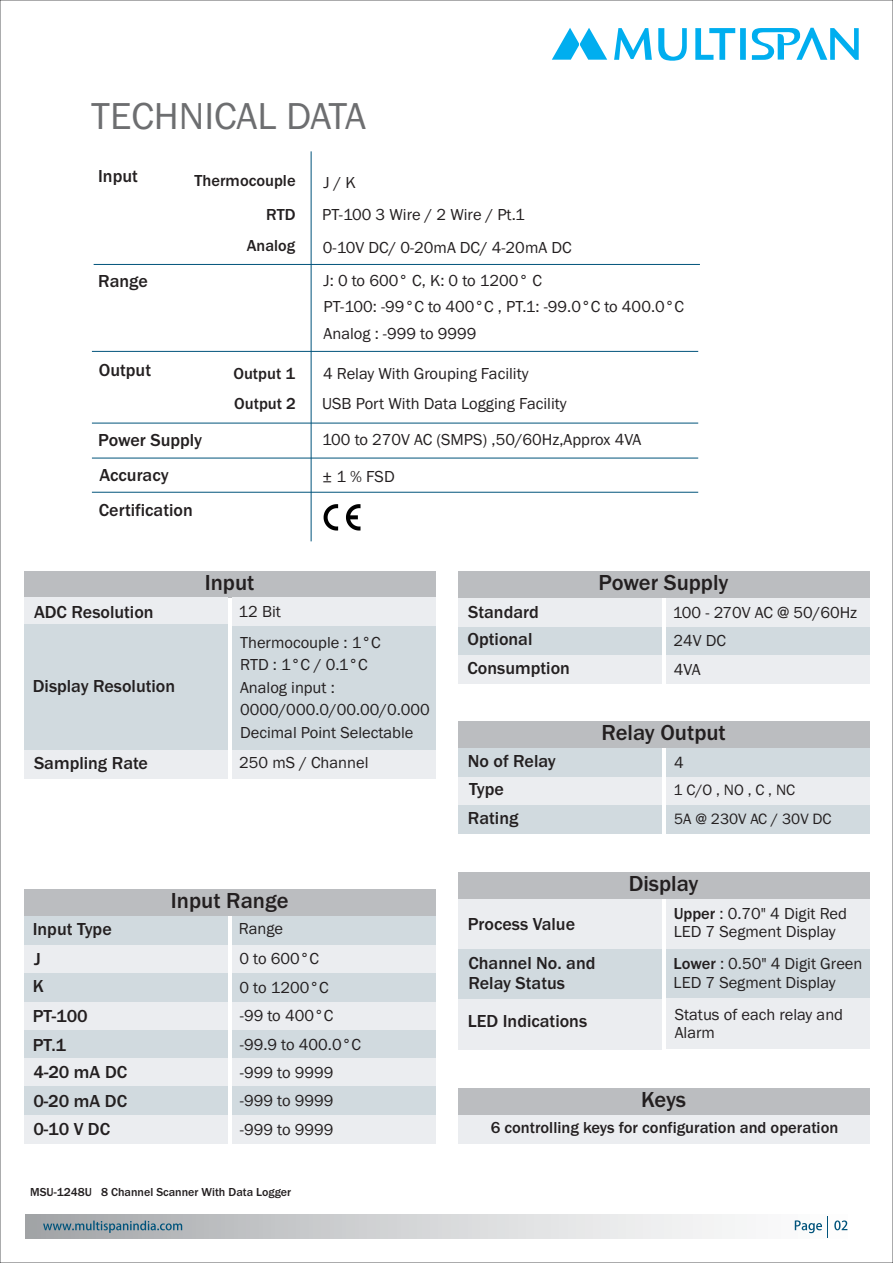
<style>
.page{position:relative;width:893px;height:1263px;background:#fff}
.page>*{position:absolute;margin:0;border:0;box-sizing:border-box;transform-origin:0 0}
.t1{font:38.85px "Franklin Gothic";color:#6d6e70}
.t2{font:500 22.5px "Franklin Gothic";color:#231f20}
.t3{font:500 18px/35.4px "Franklin Gothic";color:#231f20}
.t4{font:16.5px/22.5px "Franklin Gothic";color:#231f20}
.t5{font:500 16.5px/33.8px "Franklin Gothic";color:#231f20;text-align:right}
.t6{font:15.45px "Franklin Gothic";color:#231f20}
.t7{font:500 12px "Franklin Gothic";color:#231f20}
.s1{font-weight:500}
</style>
<div class="page">
<div style="left:26px;top:1215px;width:842px;height:23px;background:linear-gradient(to right,#a5a8aa,#fff)"></div>
<svg style="left:43px;top:1220px;width:139px;height:13px;background:#8499a4"></svg>
<svg style="left:795px;top:1216px;width:52px;height:22px"></svg>
<svg style="left:552px;top:28px;width:307px;height:33px"></svg>
<svg style="left:91px;top:151px;width:609px;height:391px"></svg>
<div style="left:459px;top:872px;width:411px;height:27px;background:#bbbdc0"></div>
<div style="left:459px;top:899px;width:203px;height:50px;background:#ebedf0"></div>
<div style="left:667px;top:899px;width:203px;height:50px;background:#ebedf0"></div>
<div style="left:459px;top:949px;width:203px;height:50px;background:#d1dadf"></div>
<div style="left:667px;top:949px;width:203px;height:50px;background:#d1dadf"></div>
<div style="left:459px;top:999px;width:203px;height:51px;background:#ebedf0"></div>
<div style="left:667px;top:998px;width:203px;height:50px;background:#ebedf0"></div>
<div style="left:667px;top:748px;width:203px;height:29px;background:#d1dadf"></div>
<div style="left:459px;top:748px;width:203px;height:29px;background:#d1dadf"></div>
<div style="left:459px;top:721px;width:411px;height:27px;background:#bbbdc0"></div>
<div style="left:459px;top:777px;width:203px;height:28px;background:#ebedf0"></div>
<div style="left:667px;top:777px;width:203px;height:28px;background:#ebedf0"></div>
<div style="left:667px;top:805px;width:203px;height:29px;background:#d1dadf"></div>
<div style="left:459px;top:805px;width:203px;height:29px;background:#d1dadf"></div>
<div style="left:459px;top:1115px;width:411px;height:28px;background:#ebedf0"></div>
<div style="left:459px;top:1088px;width:411px;height:27px;background:#bbbdc0"></div>
<div style="left:232px;top:750px;width:204px;height:28px;background:#ebedf0"></div>
<div style="left:25px;top:571px;width:411px;height:27px;background:#bbbdc0"></div>
<div style="left:232px;top:625px;width:204px;height:125px;background:#d1dadf"></div>
<div style="left:232px;top:597px;width:204px;height:29px;background:#ebedf0"></div>
<div style="left:25px;top:598px;width:203px;height:28px;background:#ebedf0"></div>
<div style="left:25px;top:750px;width:203px;height:28px;background:#ebedf0"></div>
<div style="left:25px;top:625px;width:203px;height:125px;background:#d1dadf"></div>
<div style="left:667px;top:626px;width:203px;height:29px;background:#d1dadf"></div>
<div style="left:459px;top:626px;width:203px;height:29px;background:#d1dadf"></div>
<div style="left:459px;top:598px;width:203px;height:28px;background:#ebedf0"></div>
<div style="left:667px;top:598px;width:203px;height:28px;background:#ebedf0"></div>
<div style="left:459px;top:571px;width:411px;height:27px;background:#bbbdc0"></div>
<div style="left:667px;top:655px;width:203px;height:28px;background:#ebedf0"></div>
<div style="left:459px;top:655px;width:203px;height:28px;background:#ebedf0"></div>
<div style="left:232px;top:944px;width:204px;height:29px;background:#ebedf0"></div>
<div style="left:25px;top:944px;width:203px;height:29px;background:#ebedf0"></div>
<div style="left:25px;top:916px;width:203px;height:28px;background:#d1dadf"></div>
<div style="left:232px;top:916px;width:204px;height:28px;background:#d1dadf"></div>
<div style="left:232px;top:1002px;width:204px;height:28px;background:#ebedf0"></div>
<div style="left:25px;top:1002px;width:203px;height:28px;background:#ebedf0"></div>
<div style="left:25px;top:973px;width:203px;height:29px;background:#d1dadf"></div>
<div style="left:232px;top:973px;width:204px;height:29px;background:#d1dadf"></div>
<div style="left:25px;top:1030px;width:203px;height:29px;background:#d1dadf"></div>
<div style="left:232px;top:1030px;width:204px;height:29px;background:#d1dadf"></div>
<div style="left:232px;top:1058px;width:204px;height:28px;background:#ebedf0"></div>
<div style="left:25px;top:1058px;width:203px;height:28px;background:#ebedf0"></div>
<div style="left:25px;top:1086px;width:203px;height:29px;background:#d1dadf"></div>
<div style="left:232px;top:1086px;width:204px;height:29px;background:#d1dadf"></div>
<div style="left:25px;top:1115px;width:203px;height:28px;background:#ebedf0"></div>
<div style="left:232px;top:1115px;width:204px;height:28px;background:#ebedf0"></div>
<div style="left:25px;top:889px;width:411px;height:27px;background:#bbbdc0"></div>
<h1 class="t1" style="left:91px;top:102px;width:276px">TECHNICAL DATA</h1>
<p class="t3" style="left:98px;top:159px;width:41px">Input</p>
<p class="t5" style="left:195px;top:165px;width:103px">Thermocouple<br>RTD</p>
<p class="t5" style="left:247px;top:230px;width:50px">Analog</p>
<p class="t4" style="left:322px;top:168px;width:251px;line-height:32.4px">J / K<br>PT-100 3 Wire / 2 Wire / Pt.1<br>0-10V DC/ 0-20mA DC/ 4-20mA DC</p>
<p class="t3" style="left:98px;top:265px;width:51px">Range</p>
<p class="t4" style="left:324px;top:269px;width:362px;line-height:26.2px">J: 0 to 600° C, K: 0 to 1200° C<br>PT-100: -99°C to 400°C , PT.1: -99.0°C to 400.0°C<br>Analog : -999 to 9999</p>
<p class="t3" style="left:99px;top:354px;width:54px">Output</p>
<p class="t5" style="left:233px;top:358px;width:63px">Output 1</p>
<p class="t4" style="left:323px;top:364px;width:207px">4 Relay With Grouping Facility</p>
<p class="t5" style="left:234px;top:388px;width:63px">Output 2</p>
<p class="t4" style="left:322px;top:394px;width:246px">USB Port With Data Logging Facility</p>
<p class="t3" style="left:98px;top:423px;width:106px">Power Supply</p>
<p class="t4" style="left:322px;top:430px;width:321px">100 to 270V AC (SMPS) ,50/60Hz,Approx 4VA</p>
<p class="t3" style="left:99px;top:459px;width:95px">Accuracy<br>Certification</p>
<p class="t4" style="left:323px;top:466px;width:74px">± 1 % FSD</p>
<h2 class="t2" style="left:205px;top:574px;width:51px">Input</h2>
<p class="t3" style="left:34px;top:596px;width:121px">ADC Resolution</p>
<p class="t4" style="left:239px;top:602px;width:44px">12 Bit</p>
<p class="t3" style="left:33px;top:669px;width:144px">Display Resolution</p>
<p class="t4" style="left:240px;top:632px;width:191px">Thermocouple : 1°C<br>RTD : 1°C / 0.1°C<br>Analog input :<br>0000/000.0/00.00/0.000<br>Decimal Point Selectable</p>
<p class="t3" style="left:34px;top:746px;width:116px">Sampling Rate</p>
<p class="t4" style="left:239px;top:753px;width:131px">250 mS / Channel</p>
<h2 class="t2" style="left:171px;top:892px;width:119px">Input Range</h2>
<p class="t3" style="left:33px;top:912px;width:81px">Input Type</p>
<p class="t4" style="left:239px;top:919px;width:46px">Range</p>
<p class="t3" style="left:34px;top:942px;width:8px">J</p>
<p class="t4" style="left:239px;top:949px;width:81px">0 to 600°C</p>
<p class="t3" style="left:33px;top:969px;width:13px">K</p>
<p class="t3" style="left:33px;top:1000px;width:57px">PT-100</p>
<p class="t3" style="left:33px;top:1028px;width:35px">PT.1</p>
<p class="t4" style="left:239px;top:974px;width:123px;line-height:28.5px">0 to 1200°C<br>-99 to 400°C -99.9 to 400.0°C</p>
<p class="t3" style="left:33px;top:1056px;width:95px">4-20 mA DC</p>
<p class="t4" style="left:240px;top:1059px;width:95px;line-height:28.5px">-999 to 9999 -999 to 9999</p>
<p class="t3" style="left:33px;top:1113px;width:78px">0-10 V DC</p>
<p class="t4" style="left:240px;top:1119px;width:95px">-999 to 9999</p>
<p class="t3" style="left:33px;top:1084px;width:95px">0-20 mA DC</p>
<p class="t7" style="left:30px;top:1187px;width:263px">MSU-1248U 8 Channel Scanner With Data Logger</p>
<h2 class="t2" style="left:598px;top:574px;width:132px">Power Supply</h2>
<p class="t3" style="left:468px;top:596px;width:72px">Standard</p>
<p class="t4" style="left:673px;top:602px;width:186px">100 - 270V AC @ 50/60Hz</p>
<p class="t3" style="left:468px;top:623px;width:66px">Optional</p>
<p class="t4" style="left:673px;top:631px;width:54px">24V DC</p>
<p class="t3" style="left:468px;top:651px;width:104px">Consumption</p>
<p class="t4" style="left:674px;top:659px;width:28px">4VA</p>
<h2 class="t2" style="left:602px;top:725px;width:126px">Relay Output</h2>
<p class="t3" style="left:468px;top:745px;width:89px">No of Relay</p>
<p class="t4" style="left:674px;top:752px;width:11px">4</p>
<p class="t3" style="left:469px;top:773px;width:36px">Type</p>
<p class="t6" style="left:673px;top:784px;width:123px">1 C/O , NO , C , NC</p>
<p class="t3" style="left:468px;top:802px;width:52px">Rating</p>
<p class="t6" style="left:674px;top:813px;width:159px">5A @ 230V AC / 30V DC</p>
<h2 class="t2" style="left:629px;top:875px;width:71px">Display</h2>
<p class="t3" style="left:468px;top:908px;width:109px">Process Value</p>
<p class="t4" style="left:674px;top:905px;width:175px;line-height:18.8px"><span class="s1">Upper</span> : 0.70" 4 Digit Red<br>LED 7 Segment Display</p>
<p class="t3" style="left:468px;top:954px;width:129px;line-height:20.4px">Channel No. and<br>Relay Status</p>
<p class="t4" style="left:674px;top:955px;width:190px;line-height:18.8px"><span class="s1">Lower</span> : 0.50" 4 Digit Green<br>LED 7 Segment Display</p>
<p class="t4" style="left:675px;top:1006px;width:170px;line-height:18.8px">Status of each relay and<br>Alarm</p>
<p class="t3" style="left:468px;top:1005px;width:121px">LED Indications</p>
<h2 class="t2" style="left:641px;top:1091px;width:46px">Keys</h2>
<p class="t5" style="left:491px;top:1112px;width:349px">6 controlling keys for configuration and operation</p>
</div>
